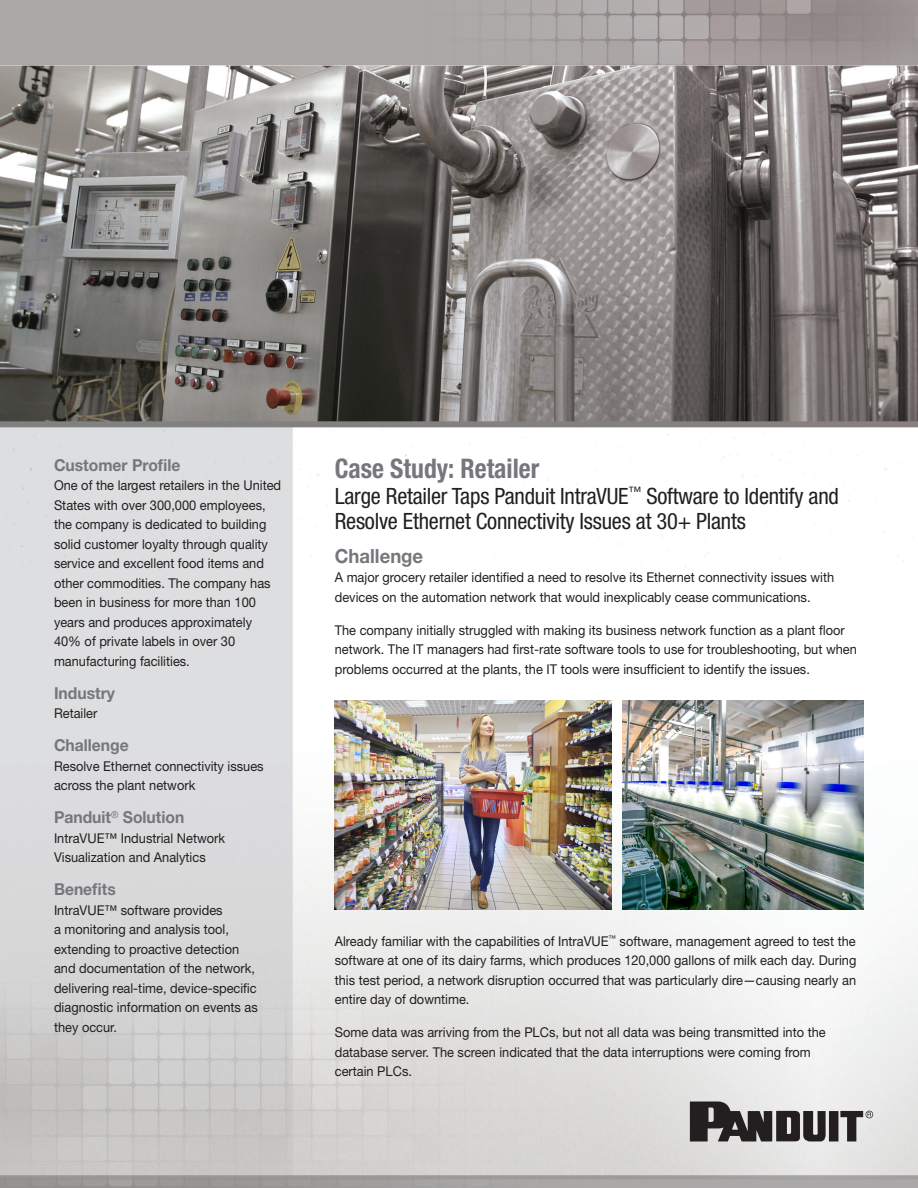
<style>
.page{position:relative;width:918px;height:1188px;background:#fff}
.page>*{position:absolute;margin:0;border:0;box-sizing:border-box;transform-origin:0 0}
.t1{font:700 condensed 27px "Helvetica Neue LT Std";color:#76777c;scale:.95 1}
.t2{font:condensed 22.5px/25.5px "Helvetica Neue LT Std";letter-spacing:-.01em;color:#231f20}
.t3{font:700 19.5px "Helvetica Neue LT Std";color:#76777c;scale:.95 1}
.t4{font:700 16.5px "Helvetica Neue LT Std";color:#76777c;scale:.95 1}
.body{font:13.5px/19.5px "Helvetica Neue LT Std";color:#231f20;scale:.95 1}
</style>
<div class="page">
<img style="left:0;top:0;width:918px;height:1188px">
<svg style="left:690px;top:1101px;width:183px;height:40px;background:#767474"></svg>
<img style="left:335px;top:700px;width:277px;height:210px">
<img style="left:622px;top:700px;width:242px;height:210px">
<p class="t4" style="left:54px;top:455px;width:135px">Customer Profile</p>
<p class="body" style="left:54px;top:475px;width:241px">One of the largest retailers in the United States with over 300,000 employees, the company is dedicated to building solid customer loyalty through quality service and excellent food items and other commodities. The company has been in business for more than 100 years and produces approximately 40% of private labels in over 30 manufacturing facilities.</p>
<p class="t4" style="left:54px;top:683px;width:66px">Industry</p>
<p class="body" style="left:54px;top:703px;width:47px">Retailer</p>
<p class="t4" style="left:54px;top:735px;width:80px">Challenge</p>
<p class="body" style="left:54px;top:756px;width:222px">Resolve Ethernet connectivity issues across the plant network</p>
<p class="t4" style="left:54px;top:807px;width:139px">Panduit<sup>®</sup> Solution</p>
<p class="body" style="left:54px;top:828px;width:182px">IntraVUE™ Industrial Network<br>Visualization and Analytics</p>
<p class="t4" style="left:54px;top:879px;width:67px">Benefits</p>
<p class="body" style="left:54px;top:900px;width:216px">IntraVUE™ software provides<br>a monitoring and analysis tool, extending to proactive detection and documentation of the network, delivering real-time, device-specific diagnostic information on events as they occur.</p>
<p class="t1" style="left:335px;top:452px;width:217px">Case Study: Retailer</p>
<p class="t2" style="left:335px;top:483px;width:506px">Large Retailer Taps Panduit IntraVUE<sup>™</sup> Software to Identify and<br>Resolve Ethernet Connectivity Issues at 30+ Plants</p>
<p class="t3" style="left:335px;top:544px;width:95px">Challenge</p>
<p class="body" style="left:335px;top:568px;width:527px">A major grocery retailer identified a need to resolve its Ethernet connectivity issues with devices on the automation network that would inexplicably cease communications.</p>
<p class="body" style="left:335px;top:620px;width:551px">The company initially struggled with making its business network function as a plant floor network. The IT managers had first-rate software tools to use for troubleshooting, but when problems occurred at the plants, the IT tools were insufficient to identify the issues.</p>
<p class="body" style="left:335px;top:931px;width:551px;text-align:justify">Already familiar with the capabilities of IntraVUE<sup>™</sup> software, management agreed to test the software at one of its dairy farms, which produces 120,000 gallons of milk each day. During this test period, a network disruption occurred that was particularly dire—causing nearly an entire day of downtime.</p>
<p class="body" style="left:335px;top:1023px;width:518px">Some data was arriving from the PLCs, but not all data was being transmitted into the database server. The screen indicated that the data interruptions were coming from</p>
<p class="body" style="left:335px;top:1062px;width:83px">certain PLCs.</p>
</div>
